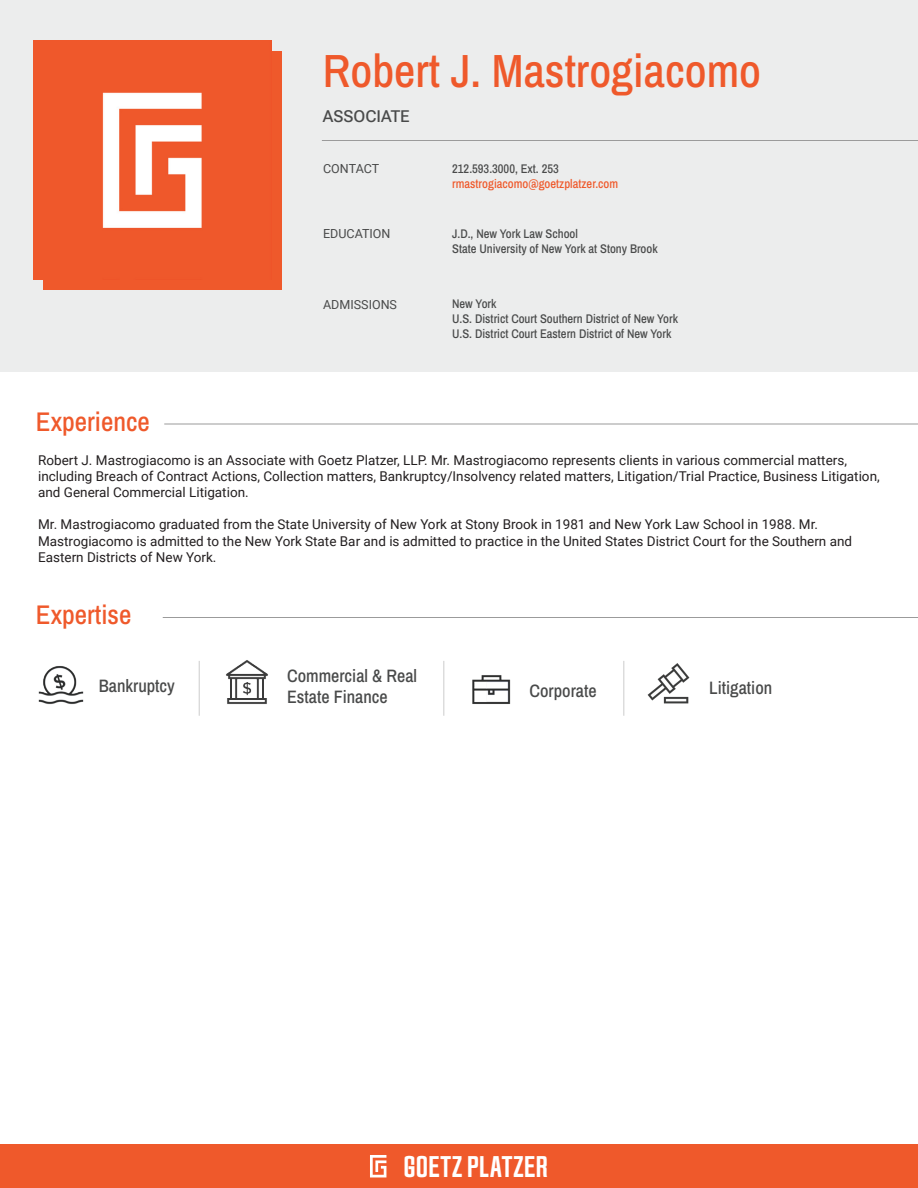
<style>
.page{position:relative;width:918px;height:1188px;background:#fff}
.page>*{position:absolute;margin:0;border:0;box-sizing:border-box;transform-origin:0 0}
.t1{font:46.5px "Archivo Narrow";color:#ef592b}
.t2{font:31.35px "Jay Gothic URW";letter-spacing:.005em;color:#fff}
.t3{font:27px "Archivo Narrow";color:#ef592b}
.t4{font:18px/21.6px "Archivo Narrow";color:#494a4a}
.t5{font:16.5px "Roboto Flex";color:#494a4a}
.t6{font:13.5px/16.2px "Roboto";color:#231f20}
.t7{font:12.6px/15px "Archivo Narrow";color:#494a4a}
.t8{font:12.6px "Archivo Narrow";color:#ef592b}
.t9{font:12.6px "Roboto";color:#494a4a}
</style>
<div class="page">
<div style="left:0;top:0;width:918px;height:372px;background:#eceded"></div>
<hr style="left:322px;top:140px;width:596px;height:1px;background:#9b9b9b">
<hr style="left:164px;top:424px;width:754px;height:1px;background:#9b9b9b">
<hr style="left:163px;top:617px;width:755px;height:1px;background:#9b9b9b">
<div style="left:0;top:1145px;width:918px;height:43px;background:#ef592b"></div>
<svg style="left:370px;top:1155px;width:16px;height:22px"></svg>
<img style="left:226px;top:660px;width:42px;height:44px">
<img style="left:647px;top:663px;width:43px;height:41px">
<hr style="left:623px;top:661px;width:1px;height:55px;background:#d8d8d8">
<hr style="left:443px;top:661px;width:1px;height:55px;background:#d8d8d8">
<hr style="left:199px;top:661px;width:1px;height:55px;background:#d8d8d8">
<img style="left:38px;top:666px;width:46px;height:39px">
<img style="left:472px;top:675px;width:39px;height:29px">
<div style="left:44px;top:51px;width:238px;height:239px;background:#ef592b"></div>
<img style="left:33px;top:41px;width:239px;height:238px">
<h1 class="t1" style="left:323px;top:39px;width:440px">Robert J. Mastrogiacomo</h1>
<h3 class="t3" style="left:36px;top:403px;width:115px">Experience</h3>
<p class="t5" style="left:323px;top:102px;width:88px">ASSOCIATE</p>
<p class="t9" style="left:323px;top:160px;width:58px">CONTACT</p>
<p class="t9" style="left:323px;top:224px;width:69px">EDUCATION</p>
<p class="t9" style="left:323px;top:296px;width:75px">ADMISSIONS</p>
<p class="t7" style="left:452px;top:161px;width:108px">212.593.3000, Ext. 253</p>
<p class="t8" style="left:452px;top:175px;width:168px">rmastrogiacomo@goetzplatzer.com</p>
<p class="t7" style="left:452px;top:225px;width:207px">J.D., New York Law School<br>State University of New York at Stony Brook</p>
<p class="t7" style="left:452px;top:296px;width:227px">New York<br>U.S. District Court Southern District of New York<br>U.S. District Court Eastern District of New York</p>
<p class="t6" style="left:38px;top:451px;width:843px">Robert J. Mastrogiacomo is an Associate with Goetz Platzer, LLP. Mr. Mastrogiacomo represents clients in various commercial matters, including Breach of Contract Actions, Collection matters, Bankruptcy/Insolvency related matters, Litigation/Trial Practice, Business Litigation, and General Commercial Litigation.</p>
<p class="t6" style="left:38px;top:516px;width:816px">Mr. Mastrogiacomo graduated from the State University of New York at Stony Brook in 1981 and New York Law School in 1988. Mr.<br>Mastrogiacomo is admitted to the New York State Bar and is admitted to practice in the United States District Court for the Southern and<br>Eastern Districts of New York.</p>
<h3 class="t3" style="left:36px;top:595px;width:97px">Expertise</h3>
<h3 class="t4" style="left:287px;top:664px;width:132px">Commercial &amp; Real<br>Estate Finance</h3>
<h3 class="t4" style="left:99px;top:675px;width:78px">Bankruptcy</h3>
<h3 class="t4" style="left:529px;top:680px;width:69px">Corporate</h3>
<h3 class="t4" style="left:709px;top:677px;width:65px">Litigation</h3>
<h2 class="t2" style="left:403px;top:1149px;width:146px">GOETZ PLATZER</h2>
</div>
